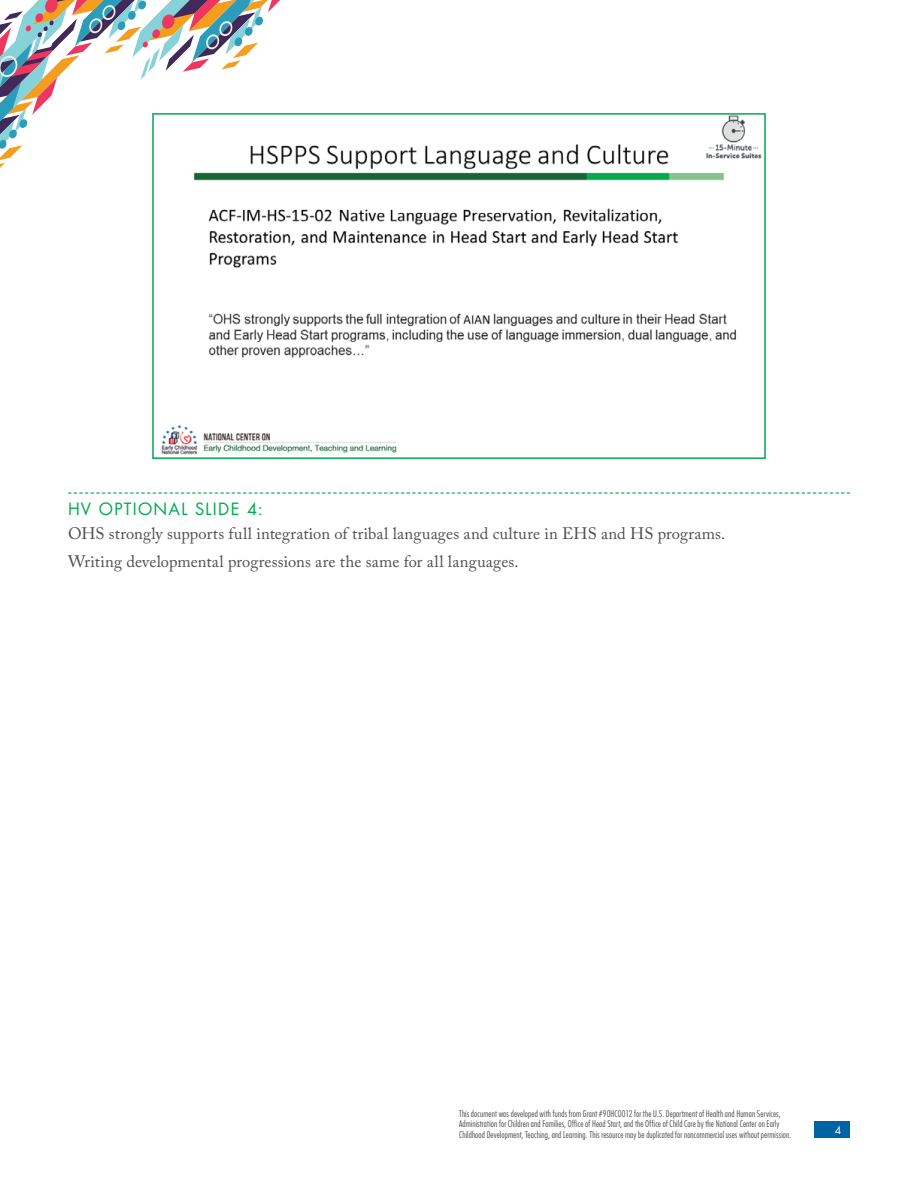
<style>
.page{position:relative;width:918px;height:1188px;background:#fff}
.page>*{position:absolute;margin:0;border:0;box-sizing:border-box;transform-origin:0 0}
.t1{font:16.5px "Adobe Caslon Pro";letter-spacing:.01em;color:#4d4d4f}
.t2{font:16.5px "Futura Std";letter-spacing:.075em;color:#02a94f}
.t3{font:10.5px "Futura Std";color:#fff}
.t4{font:300 condensed 9px/10.5px "Futura Std";letter-spacing:.015em;color:#4d4d4f}
</style>
<div class="page">
<div style="left:814px;top:1122px;width:36px;height:16px;background:#0063a6"></div>
<svg style="left:0;top:0;width:280px;height:168px"></svg>
<div style="left:64px;top:85px;width:227px;height:262px;background:#fff"></div>
<svg style="left:68px;top:492px;width:782px;height:2px"></svg>
<img style="left:161px;top:116px;width:601px;height:339px">
<div style="left:152px;top:113px;width:614px;height:346px;border:2px solid #02a94f"></div>
<h2 class="t2" style="left:68px;top:498px;width:196px">HV OPTIONAL SLIDE 4:</h2>
<p class="t1" style="left:68px;top:523px;width:659px">OHS strongly supports full integration of tribal languages and culture in EHS and HS programs.</p>
<p class="t1" style="left:68px;top:551px;width:452px">Writing developmental progressions are the same for all languages.</p>
<p class="t4" style="left:459px;top:1108px;width:334px">This document was developed with funds from Grant #90HC0012 for the U.S. Department of Health and Human Services,<br>Administration for Children and Families, Office of Head Start, and the Office of Child Care by the National Center on Early<br>Childhood Development, Teaching, and Learning. This resource may be duplicated for noncommercial uses without permission.</p>
<p class="t3" style="left:835px;top:1124px;width:8px">4</p>
</div>
